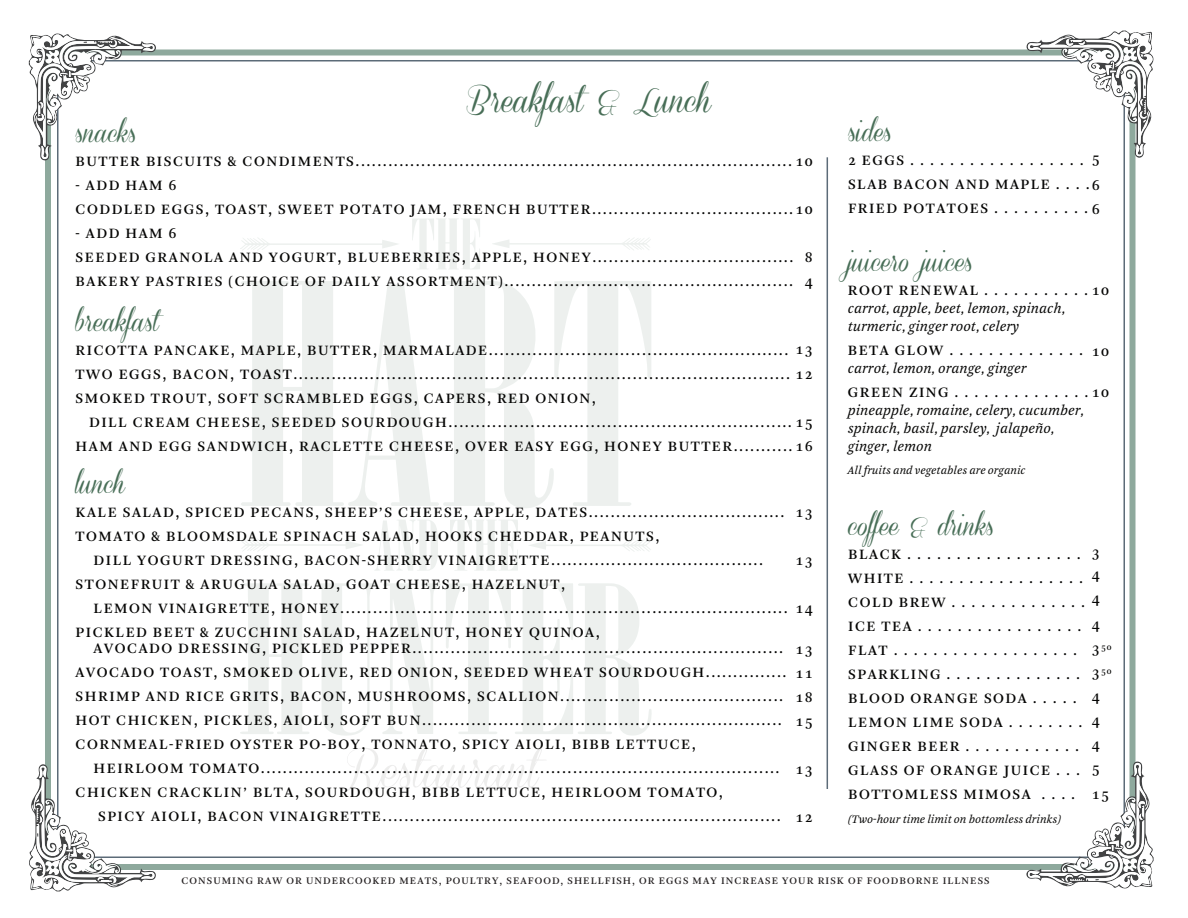
<style>
.page{position:relative;width:1188px;height:918px;background:#fff}
.page>*{position:absolute;margin:0;border:0;box-sizing:border-box;transform-origin:0 0}
.t1{font:30px "Coneria Script Demo";color:#486e57}
.t2{font:24px "Coneria Script Demo";color:#486e57}
.t3{font:15px/24px "Arnhem";letter-spacing:.1em;color:#050504}
.t4{font:italic 15px/18px "Arnhem Blond";color:#050504}
.t5{font:italic 12px "Arnhem Blond";color:#050504}
.t6{font:10.5px "Arnhem";letter-spacing:.1em;color:#231f20}
.t7{font:9px "Arnhem";color:#050504}
.s1{font-size:15px}
</style>
<div class="page">
<div style="left:45px;top:50px;width:1091px;height:820px;border:6px solid #8ea99d"></div>
<svg style="left:29px;top:33px;width:127px;height:127px"></svg>
<svg style="left:29px;top:764px;width:127px;height:127px"></svg>
<svg style="left:1026px;top:762px;width:128px;height:127px"></svg>
<svg style="left:1027px;top:31px;width:127px;height:127px"></svg>
<svg style="left:240px;top:238px;width:158px;height:13px"></svg>
<svg style="left:240px;top:539px;width:122px;height:12px"></svg>
<svg style="left:241px;top:281px;width:410px;height:227px"></svg>
<svg style="left:240px;top:583px;width:412px;height:153px"></svg>
<svg style="left:412px;top:218px;width:68px;height:52px"></svg>
<svg style="left:450px;top:520px;width:68px;height:51px"></svg>
<svg style="left:493px;top:238px;width:158px;height:12px"></svg>
<svg style="left:529px;top:539px;width:122px;height:12px"></svg>
<svg style="left:375px;top:520px;width:63px;height:51px"></svg>
<svg style="left:346px;top:748px;width:196px;height:45px"></svg>
<hr style="left:827px;top:157px;width:1px;height:632px;background:#5c6b78">
<h1 class="t1" style="left:466px;top:84px;width:247px">Breakfast &amp; Lunch</h1>
<h2 class="t2" style="left:76px;top:119px;width:62px">snacks</h2>
<p class="t3" style="left:76px;top:149px;width:739px">BUTTER BISCUITS &amp; CONDIMENTS................................................................................10</p>
<p class="t3" style="left:76px;top:173px;width:739px">- ADD HAM 6<br>CODDLED EGGS, TOAST, SWEET POTATO JAM, FRENCH BUTTER.....................................10</p>
<p class="t3" style="left:76px;top:221px;width:719px">- ADD HAM 6<br>SEEDED GRANOLA AND YOGURT, BLUEBERRIES, APPLE, HONEY.....................................<br>BAKERY PASTRIES (CHOICE OF DAILY ASSORTMENT).....................................................</p>
<h2 class="t2" style="left:76px;top:308px;width:85px">breakfast</h2>
<p class="t3" style="left:76px;top:338px;width:739px">RICOTTA PANCAKE, MAPLE, BUTTER, MARMALADE.......................................................<br>TWO EGGS, BACON, TOAST........................................................................................... 12<br>SMOKED TROUT, SOFT SCRAMBLED EGGS, CAPERS, RED ONION,</p>
<p class="t3" style="left:76px;top:410px;width:739px;text-align:right">DILL CREAM CHEESE, SEEDED SOURDOUGH...............................................................15<br>HAM AND EGG SANDWICH, RACLETTE CHEESE, OVER EASY EGG, HONEY BUTTER...........16</p>
<h2 class="t2" style="left:76px;top:470px;width:51px">lunch</h2>
<p class="t3" style="left:76px;top:500px;width:710px">KALE SALAD, SPICED PECANS, SHEEP’S CHEESE, APPLE, DATES....................................<br>TOMATO &amp; BLOOMSDALE SPINACH SALAD, HOOKS CHEDDAR, PEANUTS,</p>
<p class="t3" style="left:76px;top:548px;width:689px;text-indent:18px">DILL YOGURT DRESSING, BACON-SHERRY VINAIGRETTE.......................................<br>STONEFRUIT &amp; ARUGULA SALAD, GOAT CHEESE, HAZELNUT,</p>
<p class="t3" style="left:76px;top:596px;width:714px;text-indent:18px">LEMON VINAIGRETTE, HONEY..................................................................................<br>PICKLED BEET &amp; ZUCCHINI SALAD, HAZELNUT, HONEY QUINOA,</p>
<p class="t3" style="left:76px;top:637px;width:712px;text-indent:18px">AVOCADO DRESSING, PICKLED PEPPER....................................................................<br>AVOCADO TOAST, SMOKED OLIVE, RED ONION, SEEDED WHEAT SOURDOUGH...............<br>SHRIMP AND RICE GRITS, BACON, MUSHROOMS, SCALLION.........................................<br>HOT CHICKEN, PICKLES, AIOLI, SOFT BUN..................................................................<br>CORNMEAL-FRIED OYSTER PO-BOY, TONNATO, SPICY AIOLI, BIBB LETTUCE,</p>
<p class="t3" style="left:76px;top:757px;width:705px;text-indent:18px">HEIRLOOM TOMATO...............................................................................................<br>CHICKEN CRACKLIN’ BLTA, SOURDOUGH, BIBB LETTUCE, HEIRLOOM TOMATO,</p>
<p class="t3" style="left:98px;top:805px;width:684px">SPICY AIOLI, BACON VINAIGRETTE.........................................................................</p>
<p class="t3" style="left:805px;top:246px;width:9px">8<br>4</p>
<p class="t3" style="left:795px;top:337px;width:19px">13</p>
<p class="t3" style="left:795px;top:501px;width:19px">13</p>
<p class="t3" style="left:795px;top:549px;width:19px">13</p>
<p class="t3" style="left:795px;top:597px;width:19px">14</p>
<p class="t3" style="left:795px;top:637px;width:19px;text-align:justify">13<br>11<br>18<br>15</p>
<p class="t3" style="left:795px;top:757px;width:19px">13</p>
<p class="t3" style="left:795px;top:805px;width:19px">12</p>
<h2 class="t2" style="left:848px;top:119px;width:46px">sides</h2>
<p class="t3" style="left:848px;top:149px;width:253px">2 EGGS . . . . . . . . . . . . . . . . . .<br>SLAB BACON AND MAPLE . . . .6<br>FRIED POTATOES . . . . . . . . . .6</p>
<p class="t3" style="left:1092px;top:146px;width:9px">5</p>
<h2 class="t2" style="left:848px;top:249px;width:127px">juicero juices</h2>
<p class="t4" style="left:848px;top:300px;width:219px">carrot, apple, beet, lemon, spinach, turmeric, ginger root, celery</p>
<p class="t3" style="left:848px;top:339px;width:237px">BETA GLOW . . . . . . . . . . . . . .</p>
<p class="t4" style="left:848px;top:360px;width:180px">carrot, lemon, orange, ginger</p>
<p class="t4" style="left:848px;top:402px;width:238px">pineapple, romaine, celery, cucumber, spinach, basil, parsley, jalapeño, ginger, lemon</p>
<p class="t5" style="left:848px;top:463px;width:179px">All fruits and vegetables are organic</p>
<p class="t3" style="left:848px;top:279px;width:263px">ROOT RENEWAL . . . . . . . . . . .10</p>
<p class="t3" style="left:1092px;top:339px;width:19px">10</p>
<p class="t3" style="left:848px;top:381px;width:263px">GREEN ZING . . . . . . . . . . . . . .10</p>
<h2 class="t2" style="left:848px;top:513px;width:148px">coffee &amp; drinks</h2>
<p class="t3" style="left:848px;top:543px;width:239px">BLACK . . . . . . . . . . . . . . . . . .<br>WHITE . . . . . . . . . . . . . . . . . .<br>COLD BREW . . . . . . . . . . . . . .<br>ICE TEA . . . . . . . . . . . . . . . . .<br>FLAT . . . . . . . . . . . . . . . . . . .<br>SPARKLING . . . . . . . . . . . . . .<br>BLOOD ORANGE SODA . . . . .<br>LEMON LIME SODA . . . . . . . .<br>GINGER BEER . . . . . . . . . . . .<br>GLASS OF ORANGE JUICE . . .<br>BOTTOMLESS MIMOSA . . . .</p>
<p class="t5" style="left:848px;top:813px;width:214px">(Two-hour time limit on bottomless drinks)</p>
<p class="t3" style="left:1092px;top:541px;width:9px;line-height:22.5px">3<br>4</p>
<p class="t3" style="left:1092px;top:586px;width:9px;line-height:25.5px">4<br>4</p>
<p class="t7" style="left:1092px;top:642px;width:21px"><span class="s1">3</span>50</p>
<p class="t7" style="left:1092px;top:666px;width:21px"><span class="s1">3</span>50</p>
<p class="t3" style="left:1092px;top:684px;width:9px;text-align:justify">4<br>4<br>4<br>5</p>
<p class="t3" style="left:1092px;top:782px;width:19px">15</p>
<p class="t6" style="left:182px;top:875px;width:810px">CONSUMING RAW OR UNDERCOOKED MEATS, POULTRY, SEAFOOD, SHELLFISH, OR EGGS MAY INCREASE YOUR RISK OF FOODBORNE ILLNESS</p>
</div>
